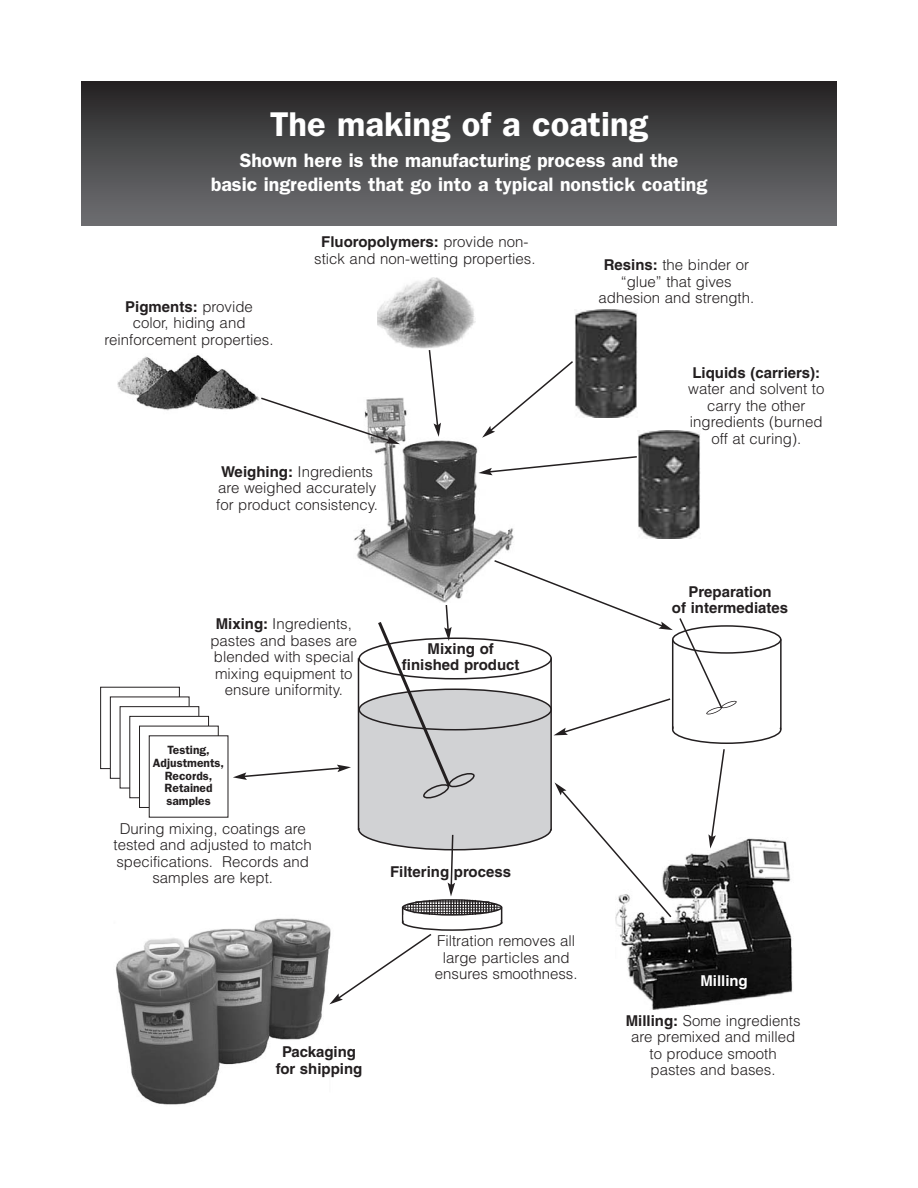
<style>
.page{position:relative;width:918px;height:1188px;background:#fff}
.page>*{position:absolute;margin:0;border:0;box-sizing:border-box;transform-origin:0 0}
.t1{font:600 34.5px "Franklin Gothic";color:#fff}
.t2{font:600 19.5px/23.4px "Franklin Gothic";color:#fff;text-align:center}
.t3{font:300 15px/16.5px "Helvetica";color:#231f20;text-align:center}
.t4{font:700 15px/16.5px "Helvetica";color:#231f20;text-align:center}
.t5{font:700 15px "Helvetica";color:#fff}
.t6{font:600 12px/12.8px "Franklin Gothic";color:#231f20;text-align:center}
.s1{font-weight:700}
</style>
<div class="page">
<div style="left:81px;top:81px;width:756px;height:7px;background:#252122"></div>
<div style="left:81px;top:86px;width:756px;height:7px;background:#282526"></div>
<div style="left:81px;top:92px;width:756px;height:7px;background:#2b292a"></div>
<div style="left:81px;top:98px;width:756px;height:7px;background:#2f2d2e"></div>
<div style="left:81px;top:105px;width:756px;height:7px;background:#333233"></div>
<div style="left:81px;top:111px;width:756px;height:7px;background:#363536"></div>
<div style="left:81px;top:117px;width:756px;height:7px;background:#3a393a"></div>
<div style="left:81px;top:122px;width:756px;height:7px;background:#3d3d3e"></div>
<div style="left:81px;top:128px;width:756px;height:7px;background:#404142"></div>
<div style="left:81px;top:134px;width:756px;height:7px;background:#434445"></div>
<div style="left:81px;top:141px;width:756px;height:7px;background:#474849"></div>
<div style="left:81px;top:147px;width:756px;height:7px;background:#4a4b4c"></div>
<div style="left:81px;top:153px;width:756px;height:7px;background:#4d4e4f"></div>
<div style="left:81px;top:160px;width:756px;height:7px;background:#515153"></div>
<div style="left:81px;top:166px;width:756px;height:7px;background:#545456"></div>
<div style="left:81px;top:173px;width:756px;height:7px;background:#57585a"></div>
<div style="left:81px;top:179px;width:756px;height:7px;background:#5a5a5d"></div>
<div style="left:81px;top:185px;width:756px;height:7px;background:#5d5d60"></div>
<div style="left:81px;top:192px;width:756px;height:7px;background:#616164"></div>
<div style="left:81px;top:198px;width:756px;height:7px;background:#636366"></div>
<div style="left:81px;top:204px;width:756px;height:7px;background:#666669"></div>
<div style="left:81px;top:211px;width:756px;height:7px;background:#69696c"></div>
<div style="left:81px;top:217px;width:756px;height:7px;background:#6a6b6e"></div>
<hr style="left:81px;top:223px;width:756px;height:2px;background:#6c6d70">
<img style="left:377px;top:278px;width:99px;height:71px">
<img style="left:575px;top:309px;width:62px;height:108px">
<img style="left:638px;top:431px;width:62px;height:108px">
<img style="left:117px;top:355px;width:142px;height:56px">
<img style="left:354px;top:398px;width:160px;height:161px">
<img style="left:652px;top:840px;width:141px;height:169px">
<img style="left:116px;top:929px;width:214px;height:176px">
<svg style="left:259px;top:397px;width:141px;height:47px"></svg>
<svg style="left:428px;top:348px;width:13px;height:89px"></svg>
<svg style="left:482px;top:361px;width:91px;height:77px"></svg>
<svg style="left:478px;top:455px;width:159px;height:20px"></svg>
<svg style="left:233px;top:559px;width:549px;height:445px"></svg>
<div style="left:100px;top:687px;width:80px;height:82px;border:1px solid #231f20"></div>
<div style="left:110px;top:697px;width:79px;height:81px;background:#fff"></div>
<div style="left:110px;top:697px;width:79px;height:82px;border:1px solid #231f20"></div>
<div style="left:120px;top:707px;width:79px;height:81px;background:#fff"></div>
<div style="left:120px;top:706px;width:79px;height:82px;border:1px solid #231f20"></div>
<div style="left:130px;top:716px;width:79px;height:82px;background:#fff"></div>
<div style="left:130px;top:716px;width:79px;height:82px;border:1px solid #231f20"></div>
<div style="left:140px;top:726px;width:78px;height:81px;background:#fff"></div>
<div style="left:139px;top:726px;width:80px;height:82px;border:1px solid #231f20"></div>
<div style="left:149px;top:736px;width:79px;height:81px;background:#fff"></div>
<h1 class="t1" style="left:270px;top:104px;width:379px">The making of a coating</h1>
<h2 class="t2" style="left:211px;top:149px;width:498px">Shown here is the manufacturing process and the<br>basic ingredients that go into a typical nonstick coating</h2>
<p class="t3" style="left:105px;top:298px;width:171px"><span class="s1">Pigments:</span> provide<br>color, hiding and reinforcement properties.</p>
<p class="t3" style="left:314px;top:234px;width:223px"><span class="s1">Fluoropolymers:</span> provide non&shy;stick and non-wetting properties.</p>
<p class="t3" style="left:216px;top:463px;width:163px"><span class="s1">Weighing:</span> Ingredients are weighed accurately for product consistency.</p>
<p class="t3" style="left:599px;top:257px;width:157px"><span class="s1">Resins:</span> the binder or “glue” that gives adhesion and strength.</p>
<p class="t4" style="left:692px;top:365px;width:129px">Liquids (carriers):</p>
<p class="t3" style="left:688px;top:381px;width:138px">water and solvent to carry the other ingredients (burned off at curing).</p>
<p class="t3" style="left:210px;top:616px;width:148px"><span class="s1">Mixing:</span> Ingredients, pastes and bases are blended with special mixing equipment to ensure uniformity.</p>
<p class="t6" style="left:153px;top:744px;width:73px">Testing,<br>Adjustments,<br>Records,<br>Retained samples</p>
<p class="t3" style="left:114px;top:820px;width:200px">During mixing, coatings are tested and adjusted to match specifications. Records and samples are kept.</p>
<p class="t4" style="left:276px;top:1045px;width:88px">Packaging for shipping</p>
<p class="t4" style="left:402px;top:641px;width:119px">Mixing of finished product</p>
<p class="t4" style="left:390px;top:865px;width:122px">Filtering process</p>
<p class="t3" style="left:435px;top:933px;width:144px">Filtration removes all large particles and ensures smoothness.</p>
<p class="t4" style="left:672px;top:585px;width:118px">Preparation<br>of intermediates</p>
<p class="t5" style="left:700px;top:974px;width:49px">Milling</p>
<p class="t3" style="left:626px;top:1012px;width:176px"><span class="s1">Milling:</span> Some ingredients are premixed and milled to produce smooth pastes and bases.</p>
</div>
